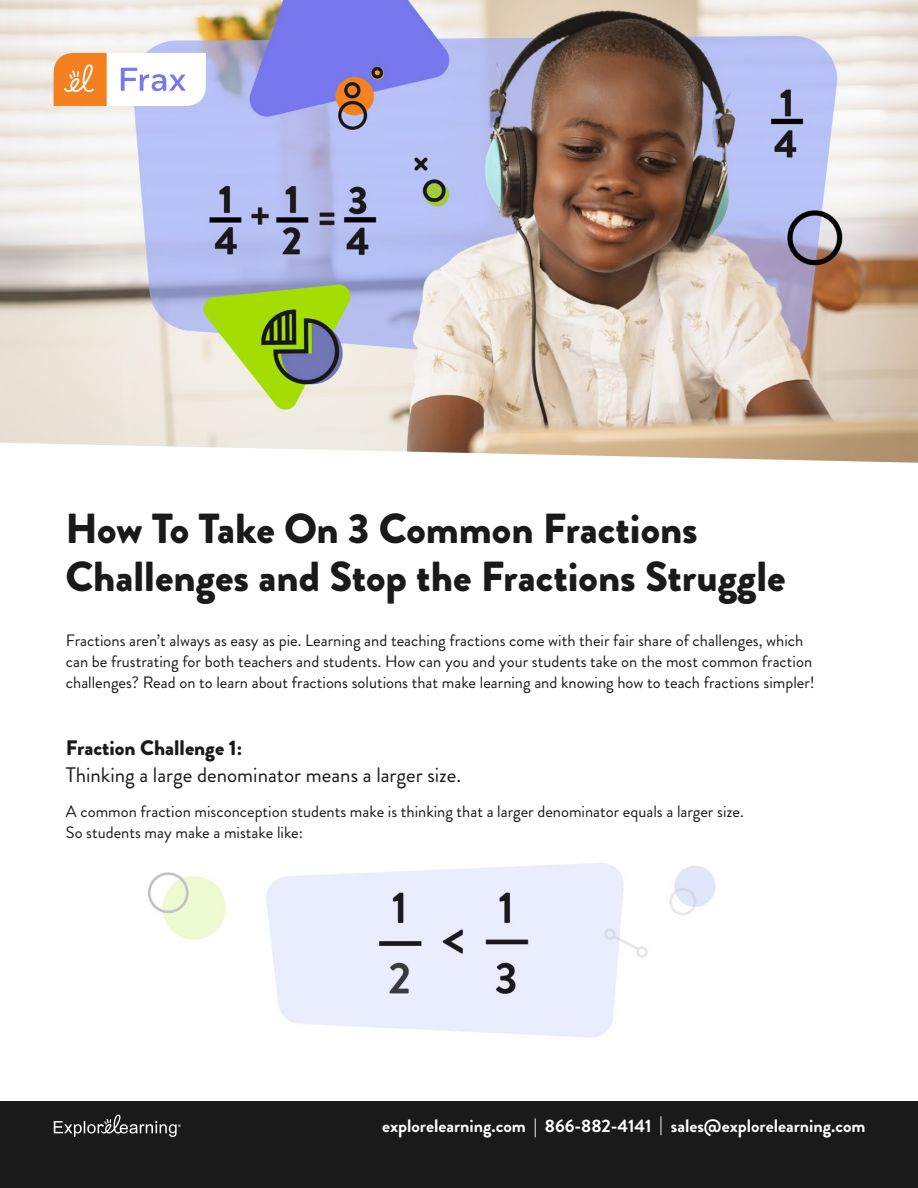
<style>
.page{position:relative;width:918px;height:1188px;background:#fff}
.page>*{position:absolute;margin:0;border:0;box-sizing:border-box;transform-origin:0 0}
.t1{font:900 42px/48px "Brandon Grotesque";color:#1a1a1a}
.t2{font:21px "Brandon Grotesque";color:#1a1a1a}
.t3{font:900 21px "Brandon Grotesque";color:#1a1a1a}
.t4{font:700 18px "Brandon Grotesque";color:#fff}
.t5{font:16.5px/21px "Brandon Grotesque";color:#1a1a1a}
</style>
<div class="page">
<img style="left:148px;top:863px;width:568px;height:175px">
<img style="left:0;top:0;width:918px;height:463px">
<div style="left:0;top:1102px;width:918px;height:86px;background:#1a1a1a"></div>
<svg style="left:54px;top:1115px;width:127px;height:22px"></svg>
<svg style="left:54px;top:53px;width:152px;height:53px"></svg>
<h1 class="t1" style="left:66px;top:505px;width:722px">How To Take On 3 Common Fractions<br>Challenges and Stop the Fractions Struggle</h1>
<p class="t5" style="left:66px;top:630px;width:750px">Fractions aren’t always as easy as pie. Learning and teaching fractions come with their fair share of challenges, which can be frustrating for both teachers and students. How can you and your students take on the most common fraction challenges? Read on to learn about fractions solutions that make learning and knowing how to teach fractions simpler!</p>
<p class="t3" style="left:66px;top:733px;width:178px">Fraction Challenge 1:</p>
<p class="t2" style="left:66px;top:761px;width:397px">Thinking a large denominator means a larger size.</p>
<p class="t5" style="left:66px;top:801px;width:679px">A common fraction misconception students make is thinking that a larger denominator equals a larger size.<br>So students may make a mistake like:</p>
<p class="t4" style="left:382px;top:1114px;width:485px">explorelearning.com | 866-882-4141 | sales@explorelearning.com</p>
</div>
